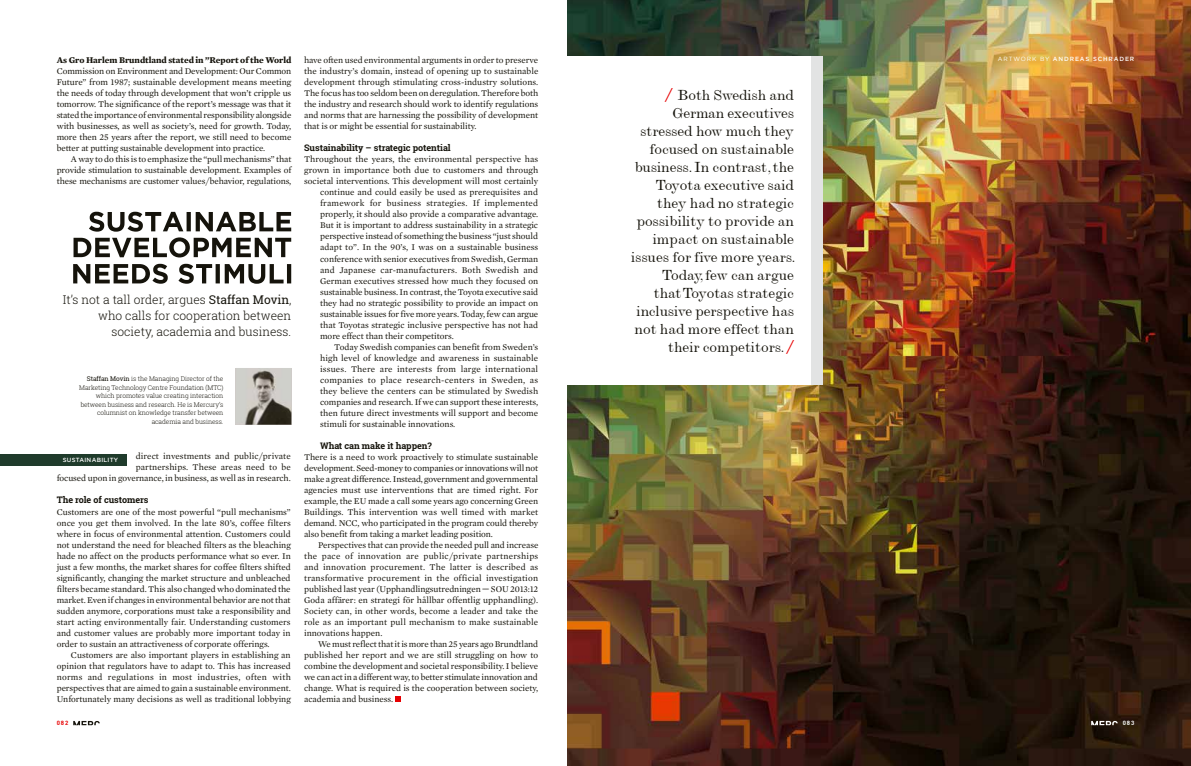
<style>
.page{position:relative;width:1191px;height:766px;background:#fff}
.page>*{position:absolute;margin:0;border:0;box-sizing:border-box;transform-origin:0 0}
.t1{font:expanded 15px/18px "Monotype Modern";color:#15130b;text-align:right}
.t2{font:300 12px/16px "Roboto Slab";color:#15130b;text-align:right}
.t3{font:9px/11px "Mercury Text G1";letter-spacing:-.005em;color:#15130b;text-align:justify}
.t4{font:9px "Mercury Text G1";letter-spacing:.02em;color:#15130b}
.t5{font:700 9px "Roboto Slab";letter-spacing:-.005em;color:#15130b}
.t6{font:700 9px "Mercury Text G1";letter-spacing:-.005em;color:#15130b}
.t7{font:9px "Mercury Text G1";letter-spacing:.025em;color:#15130b}
.t8{font:300 6.5px/8.5px "Roboto Slab";letter-spacing:-.01em;color:#15130b;text-align:right}
.t9{font:500 6px "Gotham";letter-spacing:.05em;color:#fff}
.t10{font:6px "Gotham";color:#fff}
.t11{font:700 6px "DIN";color:#e70002}
.t12{font:700 6px "DIN";color:#fff}
.s1{font-weight:400}
.s2{font-family:"Haas Grot Disp 55 Roman"}
.s3{font-family:"Gotham";font-stretch:normal;color:#e70002}
</style>
<div class="page">
<img style="left:567px;top:0;width:624px;height:765px">
<div style="left:560px;top:57px;width:251px;height:328px;background:#fff"></div>
<div style="left:811px;top:57px;width:11px;height:328px;background:#e2e3e3"></div>
<img style="left:235px;top:368px;width:56px;height:56px">
<svg style="left:395px;top:696px;width:5px;height:5px"></svg>
<svg style="left:89px;top:212px;width:202px;height:19px"></svg>
<svg style="left:74px;top:237px;width:217px;height:20px"></svg>
<svg style="left:73px;top:264px;width:218px;height:20px"></svg>
<div style="left:0;top:454px;width:127px;height:11px;background:#1f3b2b"></div>
<svg style="left:73px;top:720px;width:27px;height:5px"></svg>
<svg style="left:1091px;top:720px;width:26px;height:5px"></svg>
<p class="t6" style="left:57px;top:55px;width:236px">As Gro Harlem Brundtland stated in ”Report of the World</p>
<p class="t3" style="left:57px;top:66px;width:236px">Commission on Environment and Development: Our Common Future” from 1987; sustainable development means meeting the needs of today through development that won’t cripple us tomorrow. The significance of the report’s message was that it stated the importance of environmental responsibility alongside with businesses, as well as society’s, need for growth. Today, more then 25 years after the report, we still need to become better at putting sustainable development into practice.</p>
<p class="t3" style="left:57px;top:154px;width:236px;text-indent:14px">A way to do this is to emphasize the “pull mechanisms” that provide stimulation to sustainable development. Examples of these mechanisms are customer values/behavior, regulations,</p>
<h2 class="t2" style="left:63px;top:292px;width:230px">It’s not a tall order, argues <span class="s1">Staffan Movin</span>, who calls for cooperation between society, academia and business.</h2>
<p class="t8" style="left:79px;top:374px;width:146px"><span class="s1">Staffan Movin</span> is the Managing Director of the Marketing Technology Centre Foundation (MTC) which promotes value creating interaction between business and research. He is Mercury’s columnist on knowledge transfer between academia and business.</p>
<p class="t3" style="left:57px;top:451px;width:236px;text-align:right">direct investments and public/private<br>partnerships. These areas need to be<br>focused upon in governance, in business, as well as in research.</p>
<p class="t5" style="left:57px;top:494px;width:93px">The role of customers</p>
<p class="t3" style="left:57px;top:506px;width:236px">Customers are one of the most powerful “pull mechanisms” once you get them involved. In the late 80’s, coffee filters where in focus of environmental attention. Customers could not understand the need for bleached filters as the bleaching hade no affect on the products performance what so ever. In just a few months, the market shares for coffee filters shifted significantly, changing the market structure and unbleached filters became standard. This also changed who dominated the market. Even if changes in environmental behavior are not that sudden anymore, corporations must take a responsibility and start acting environmentally fair. Understanding customers and customer values are probably more important today in order to sustain an attractiveness of corporate offerings.</p>
<p class="t3" style="left:57px;top:649px;width:236px;text-indent:14px">Customers are also important players in establishing an opinion that regulators have to adapt to. This has increased norms and regulations in most industries, often with perspectives that are aimed to gain a sustainable environment.<br>Unfortunately many decisions as well as traditional lobbying</p>
<p class="t9" style="left:63px;top:456px;width:57px">SUSTAINABILITY</p>
<p class="t11" style="left:57px;top:718px;width:13px">082</p>
<p class="t3" style="left:304px;top:55px;width:236px">have often used environmental arguments in order to preserve the industry’s domain, instead of opening up to sustainable development through stimulating cross-industry solutions.<br>The focus has too seldom been on deregulation. Therefore both the industry and research should work to identify regulations and norms that are harnessing the possibility of development that is or might be essential for sustainability.</p>
<p class="t5" style="left:304px;top:142px;width:148px">Sustainability – strategic potential</p>
<p class="t3" style="left:304px;top:154px;width:235px">Throughout the years, the environmental perspective has</p>
<p class="t3" style="left:304px;top:165px;width:236px">grown in importance both due to customers and through</p>
<p class="t3" style="left:304px;top:176px;width:236px">societal interventions. This development will most certainly</p>
<p class="t3" style="left:320px;top:187px;width:219px">continue and could easily be used as prerequisites and</p>
<p class="t7" style="left:320px;top:198px;width:219px">framework for business strategies. If implemented</p>
<p class="t3" style="left:320px;top:209px;width:220px">properly, it should also provide a comparative advantage.</p>
<p class="t3" style="left:320px;top:220px;width:220px">But it is important to address sustainability in a strategic</p>
<p class="t3" style="left:320px;top:231px;width:219px">perspective instead of something the business “just should</p>
<p class="t3" style="left:320px;top:242px;width:220px">adapt to”. In the 90’s, I was on a sustainable business</p>
<p class="t3" style="left:320px;top:253px;width:219px">conference with senior executives from Swedish, German</p>
<p class="t4" style="left:320px;top:264px;width:220px">and Japanese car-manufacturers. Both Swedish and</p>
<p class="t3" style="left:320px;top:275px;width:220px">German executives stressed how much they focused on</p>
<p class="t3" style="left:320px;top:286px;width:220px">sustainable business. In contrast, the Toyota executive said</p>
<p class="t3" style="left:320px;top:297px;width:220px">they had no strategic possibility to provide an impact on</p>
<p class="t3" style="left:320px;top:308px;width:220px">sustainable issues for five more years. Today, few can argue</p>
<p class="t3" style="left:320px;top:319px;width:219px">that Toyotas strategic inclusive perspective has not had</p>
<p class="t3" style="left:320px;top:330px;width:135px">more effect than their competitors.</p>
<p class="t3" style="left:334px;top:341px;width:205px">Today Swedish companies can benefit from Sweden’s</p>
<p class="t3" style="left:320px;top:352px;width:219px">high level of knowledge and awareness in sustainable</p>
<p class="t4" style="left:320px;top:363px;width:219px">issues. There are interests from large international</p>
<p class="t4" style="left:320px;top:374px;width:219px">companies to place research-centers in Sweden, as</p>
<p class="t3" style="left:320px;top:385px;width:220px">they believe the centers can be stimulated by Swedish</p>
<p class="t3" style="left:320px;top:396px;width:219px">companies and research. If we can support these interests,</p>
<p class="t3" style="left:320px;top:407px;width:220px">then future direct investments will support and become</p>
<p class="t3" style="left:320px;top:418px;width:137px">stimuli for sustainable innovations.</p>
<p class="t5" style="left:320px;top:439px;width:113px">What can make it happen?</p>
<p class="t3" style="left:304px;top:451px;width:236px">There is a need to work proactively to stimulate sustainable development. Seed-money to companies or innovations will not make a great difference. Instead, government and governmental agencies must use interventions that are timed right. For example, the EU made a call some years ago concerning Green Buildings. This intervention was well timed with market demand. NCC, who participated in the program could thereby also benefit from taking a market leading position.</p>
<p class="t3" style="left:304px;top:539px;width:236px;text-indent:14px">Perspectives that can provide the needed pull and increase the pace of innovation are public/private partnerships and innovation procurement. The latter is described as transformative procurement in the official investigation published last year (Upphandlingsutredningen <span class="s2">—</span> SOU 2013:12<br>Goda affärer: en strategi för hållbar offentlig upphandling).<br>Society can, in other words, become a leader and take the role as an important pull mechanism to make sustainable innovations happen.</p>
<p class="t3" style="left:304px;top:638px;width:236px;text-indent:14px">We must reflect that it is more than 25 years ago Brundtland published her report and we are still struggling on how to combine the development and societal responsibility. I believe we can act in a different way, to better stimulate innovation and change. What is required is the cooperation between society, academia and business.</p>
<p class="t1" style="left:631px;top:85px;width:166px"><span class="s3">/</span> Both Swedish and<br>German executives stressed how much they focused on sustainable business. In contrast, the<br>Toyota executive said they had no strategic possibility to provide an impact on sustainable issues for five more years.<br>Today, few can argue<br>that Toyotas strategic inclusive perspective has not had more effect than their competitors. <span class="s3">/</span></p>
<p class="t10" style="left:998px;top:56px;width:7px">ARTW</p>
<p class="t10" style="left:1020px;top:56px;width:12px">ORK</p>
<p class="t9" style="left:1040px;top:56px;width:25px"><span class="s1">BY</span> ANDREAS</p>
<p class="t9" style="left:1093px;top:56px;width:11px">SCHRADER</p>
<p class="t12" style="left:1122px;top:718px;width:13px">083</p>
</div>
